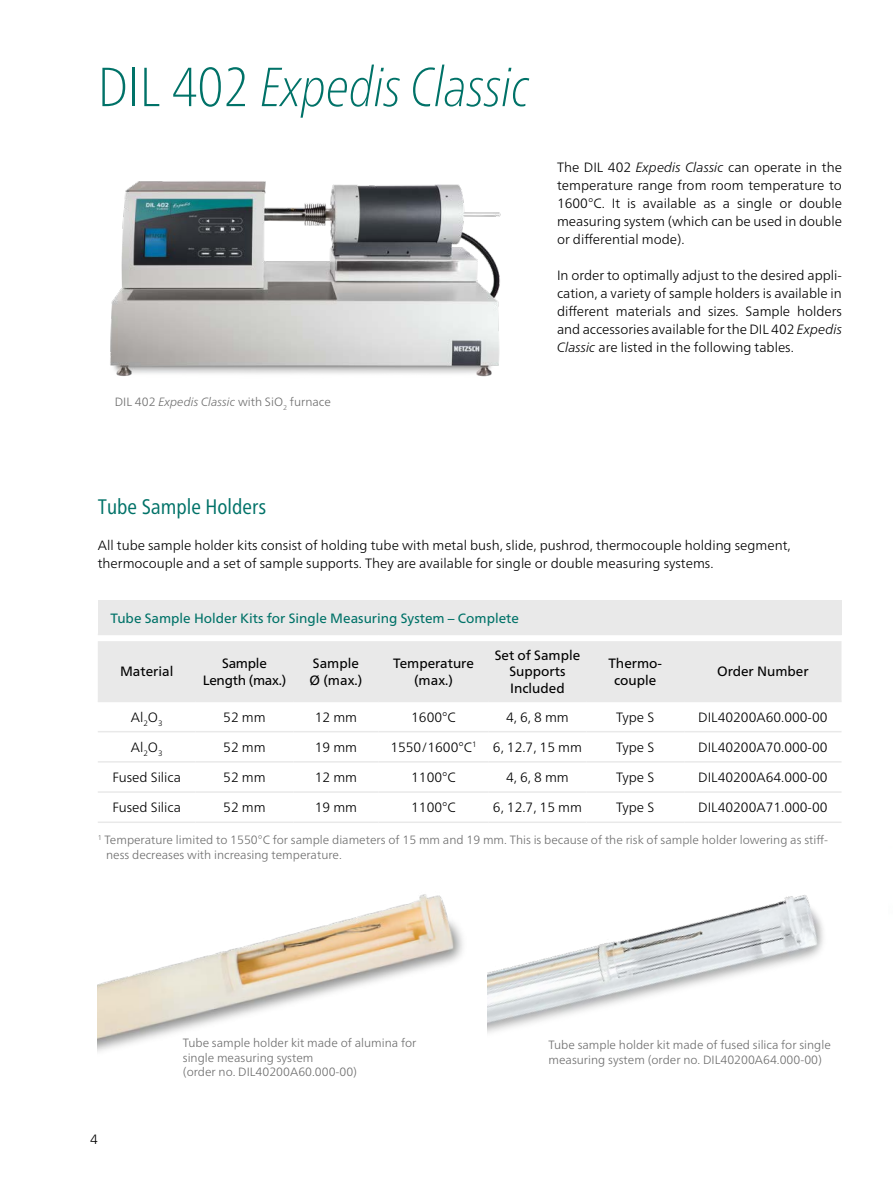
<style>
.page{position:relative;width:893px;height:1191px;background:#fff}
.page>*{position:absolute;margin:0;border:0;box-sizing:border-box;transform-origin:0 0}
.Headline_n{font:italic 100 condensed 55.05px "Frutiger Neue LTW1 G";color:#007268}
.Subhead_1_grün_n{font:condensed 21px "Frutiger Neue LTW1 G";color:#007268}
.Fließtext_en_n{font:300 13.5px/18px "Frutiger Neue LTW1 G";color:#000;text-align:justify}
.Fließtext_en_n-2{font:13.5px/16.5px "Frutiger Neue LTW1 G";color:#000;text-align:center}
.Tabellenkopf_n{font:13.5px "Frutiger Neue LTW1 G";color:#007268}
.Fließtext_en_n-3{font:13.5px "Frutiger Neue LTW1 G";letter-spacing:-.02em;color:#000}
.Bildunterschrift_n{font:300 12px/14.4px "Frutiger Neue LTW1 G";color:#6e6e6e}
.Fließtext_en_n-4{font:300 12px "Frutiger Neue LTW1 G";color:#6e6e6e}
.s1{font-style:normal}
.s2{font-style:italic}
</style>
<div class="page">
<img style="left:110px;top:181px;width:391px;height:196px">
<div style="left:98px;top:600px;width:743px;height:34px;background:#e9e9e9"></div>
<div style="left:98px;top:641px;width:743px;height:59px;background:#e9e9e9"></div>
<hr style="left:98px;top:731px;width:98px;height:1px;background:#e9e9e9">
<hr style="left:196px;top:731px;width:97px;height:1px;background:#e9e9e9">
<hr style="left:293px;top:731px;width:85px;height:1px;background:#e9e9e9">
<hr style="left:378px;top:731px;width:111px;height:1px;background:#e9e9e9">
<hr style="left:489px;top:731px;width:97px;height:1px;background:#e9e9e9">
<hr style="left:586px;top:731px;width:98px;height:1px;background:#e9e9e9">
<hr style="left:684px;top:731px;width:157px;height:1px;background:#e9e9e9">
<hr style="left:98px;top:761px;width:98px;height:1px;background:#e9e9e9">
<hr style="left:196px;top:761px;width:97px;height:1px;background:#e9e9e9">
<hr style="left:293px;top:761px;width:85px;height:1px;background:#e9e9e9">
<hr style="left:378px;top:761px;width:111px;height:1px;background:#e9e9e9">
<hr style="left:489px;top:761px;width:97px;height:1px;background:#e9e9e9">
<hr style="left:586px;top:761px;width:98px;height:1px;background:#e9e9e9">
<hr style="left:684px;top:761px;width:157px;height:1px;background:#e9e9e9">
<hr style="left:98px;top:791px;width:98px;height:2px;background:#e9e9e9">
<hr style="left:196px;top:791px;width:97px;height:2px;background:#e9e9e9">
<hr style="left:293px;top:791px;width:85px;height:2px;background:#e9e9e9">
<hr style="left:378px;top:791px;width:111px;height:2px;background:#e9e9e9">
<hr style="left:489px;top:791px;width:97px;height:2px;background:#e9e9e9">
<hr style="left:586px;top:791px;width:98px;height:2px;background:#e9e9e9">
<hr style="left:684px;top:791px;width:157px;height:2px;background:#e9e9e9">
<hr style="left:98px;top:821px;width:98px;height:2px;background:#e9e9e9">
<hr style="left:196px;top:821px;width:97px;height:2px;background:#e9e9e9">
<hr style="left:293px;top:821px;width:85px;height:2px;background:#e9e9e9">
<hr style="left:378px;top:821px;width:111px;height:2px;background:#e9e9e9">
<hr style="left:489px;top:821px;width:97px;height:2px;background:#e9e9e9">
<hr style="left:586px;top:821px;width:98px;height:2px;background:#e9e9e9">
<hr style="left:684px;top:821px;width:157px;height:2px;background:#e9e9e9">
<hr style="left:98px;top:633px;width:98px;height:2px;background:#e9e9e9">
<hr style="left:196px;top:633px;width:97px;height:2px;background:#e9e9e9">
<hr style="left:293px;top:633px;width:85px;height:2px;background:#e9e9e9">
<hr style="left:378px;top:633px;width:111px;height:2px;background:#e9e9e9">
<hr style="left:489px;top:633px;width:97px;height:2px;background:#e9e9e9">
<hr style="left:586px;top:633px;width:98px;height:2px;background:#e9e9e9">
<hr style="left:684px;top:633px;width:157px;height:2px;background:#e9e9e9">
<hr style="left:98px;top:700px;width:98px;height:2px;background:#e9e9e9">
<hr style="left:196px;top:700px;width:97px;height:2px;background:#e9e9e9">
<hr style="left:293px;top:700px;width:85px;height:2px;background:#e9e9e9">
<hr style="left:378px;top:700px;width:111px;height:2px;background:#e9e9e9">
<hr style="left:489px;top:700px;width:97px;height:2px;background:#e9e9e9">
<hr style="left:586px;top:700px;width:98px;height:2px;background:#e9e9e9">
<hr style="left:684px;top:700px;width:157px;height:2px;background:#e9e9e9">
<img style="left:98px;top:894px;width:365px;height:158px">
<img style="left:487px;top:895px;width:336px;height:138px">
<p class="Headline_n" style="left:98px;top:47px;width:433px"><span class="s1">DIL 402</span> Expedis Classic</p>
<p class="Bildunterschrift_n" style="left:115px;top:394px;width:218px">DIL 402 <span class="s2">Expedis Classic</span> with SiO<sub>2</sub> furnace</p>
<p class="Fließtext_en_n" style="left:557px;top:158px;width:286px">The DIL 402 <span class="s2">Expedis Classic</span> can operate in the temperature range from room temperature to 1600°C. It is available as a single or double measuring system (which can be used in double or differential mode).</p>
<p class="Fließtext_en_n" style="left:557px;top:266px;width:286px">In order to optimally adjust to the desired appli&shy;cation, a variety of sample holders is available in different materials and sizes. Sample holders and accessories available for the DIL 402 <span class="s2">Expedis Classic</span> are listed in the following tables.</p>
<p class="Subhead_1_grün_n" style="left:98px;top:491px;width:170px">Tube Sample Holders</p>
<p class="Fließtext_en_n" style="left:98px;top:536px;width:694px">All tube sample holder kits consist of holding tube with metal bush, slide, pushrod, thermocouple holding segment, thermocouple and a set of sample supports. They are available for single or double measuring systems.</p>
<p class="Tabellenkopf_n" style="left:111px;top:610px;width:410px">Tube Sample Holder Kits for Single Measuring System – Complete</p>
<p class="Fließtext_en_n-2" style="left:120px;top:663px;width:55px">Material</p>
<p class="Fließtext_en_n-2" style="left:222px;top:655px;width:46px">Sample</p>
<p class="Fließtext_en_n-3" style="left:203px;top:672px;width:85px">Length (max.)</p>
<p class="Fließtext_en_n-2" style="left:310px;top:655px;width:54px;text-align:left">Sample<br>Ø (max.)</p>
<p class="Fließtext_en_n-2" style="left:393px;top:655px;width:82px">Temperature</p>
<p class="Fließtext_en_n-2" style="left:414px;top:671px;width:40px">(max.)</p>
<p class="Fließtext_en_n-2" style="left:495px;top:647px;width:87px">Set of Sample<br>Supports<br>Included</p>
<p class="Fließtext_en_n-2" style="left:608px;top:655px;width:55px">Thermo&shy;couple</p>
<p class="Fließtext_en_n-2" style="left:717px;top:663px;width:93px">Order Number</p>
<p class="Fließtext_en_n" style="left:131px;top:708px;width:33px">Al<sub>2</sub>O<sub>3</sub></p>
<p class="Fließtext_en_n" style="left:223px;top:708px;width:44px">52 mm</p>
<p class="Fließtext_en_n" style="left:315px;top:708px;width:44px">12 mm</p>
<p class="Fließtext_en_n" style="left:411px;top:708px;width:46px">1600°C</p>
<p class="Fließtext_en_n" style="left:506px;top:708px;width:64px">4, 6, 8 mm</p>
<p class="Fließtext_en_n" style="left:616px;top:708px;width:39px">Type S</p>
<p class="Fließtext_en_n" style="left:698px;top:708px;width:131px">DIL40200A60.000-00</p>
<p class="Fließtext_en_n" style="left:131px;top:738px;width:33px">Al<sub>2</sub>O<sub>3</sub></p>
<p class="Fließtext_en_n" style="left:223px;top:738px;width:44px">52 mm</p>
<p class="Fließtext_en_n" style="left:315px;top:738px;width:44px">19 mm</p>
<p class="Fließtext_en_n" style="left:390px;top:738px;width:88px">1550/1600°C<sup>1</sup></p>
<p class="Fließtext_en_n" style="left:493px;top:738px;width:91px">6, 12.7, 15 mm</p>
<p class="Fließtext_en_n" style="left:616px;top:738px;width:39px">Type S</p>
<p class="Fließtext_en_n" style="left:698px;top:738px;width:131px">DIL40200A70.000-00</p>
<p class="Fließtext_en_n" style="left:112px;top:768px;width:70px">Fused Silica</p>
<p class="Fließtext_en_n" style="left:223px;top:768px;width:44px">52 mm</p>
<p class="Fließtext_en_n" style="left:315px;top:768px;width:44px">12 mm</p>
<p class="Fließtext_en_n" style="left:411px;top:768px;width:46px">1100°C</p>
<p class="Fließtext_en_n" style="left:506px;top:768px;width:64px">4, 6, 8 mm</p>
<p class="Fließtext_en_n" style="left:616px;top:768px;width:39px">Type S</p>
<p class="Fließtext_en_n" style="left:698px;top:768px;width:131px">DIL40200A64.000-00</p>
<p class="Fließtext_en_n" style="left:112px;top:798px;width:70px">Fused Silica</p>
<p class="Fließtext_en_n" style="left:223px;top:798px;width:44px">52 mm</p>
<p class="Fließtext_en_n" style="left:315px;top:798px;width:44px">19 mm</p>
<p class="Fließtext_en_n" style="left:411px;top:798px;width:46px">1100°C</p>
<p class="Fließtext_en_n" style="left:493px;top:798px;width:91px">6, 12.7, 15 mm</p>
<p class="Fließtext_en_n" style="left:616px;top:798px;width:39px">Type S</p>
<p class="Fließtext_en_n" style="left:698px;top:798px;width:131px">DIL40200A71.000-00</p>
<p class="Fließtext_en_n-4" style="left:98px;top:832px;width:732px"><sup>1</sup> Temperature limited to 1550°C for sample diameters of 15 mm and 19 mm. This is because of the risk of sample holder lowering as stiff-</p>
<p class="Fließtext_en_n-4" style="left:106px;top:847px;width:237px">ness decreases with increasing temperature.</p>
<p class="Fließtext_en_n" style="left:90px;top:1130px;width:9px">4</p>
<p class="Bildunterschrift_n" style="left:183px;top:1036px;width:235px">Tube sample holder kit made of alumina for single measuring system</p>
<p class="Bildunterschrift_n" style="left:183px;top:1064px;width:176px">(order no. DIL40200A60.000-00)</p>
<p class="Bildunterschrift_n" style="left:549px;top:1038px;width:284px">Tube sample holder kit made of fused silica for single measuring system (order no. DIL40200A64.000-00)</p>
</div>
